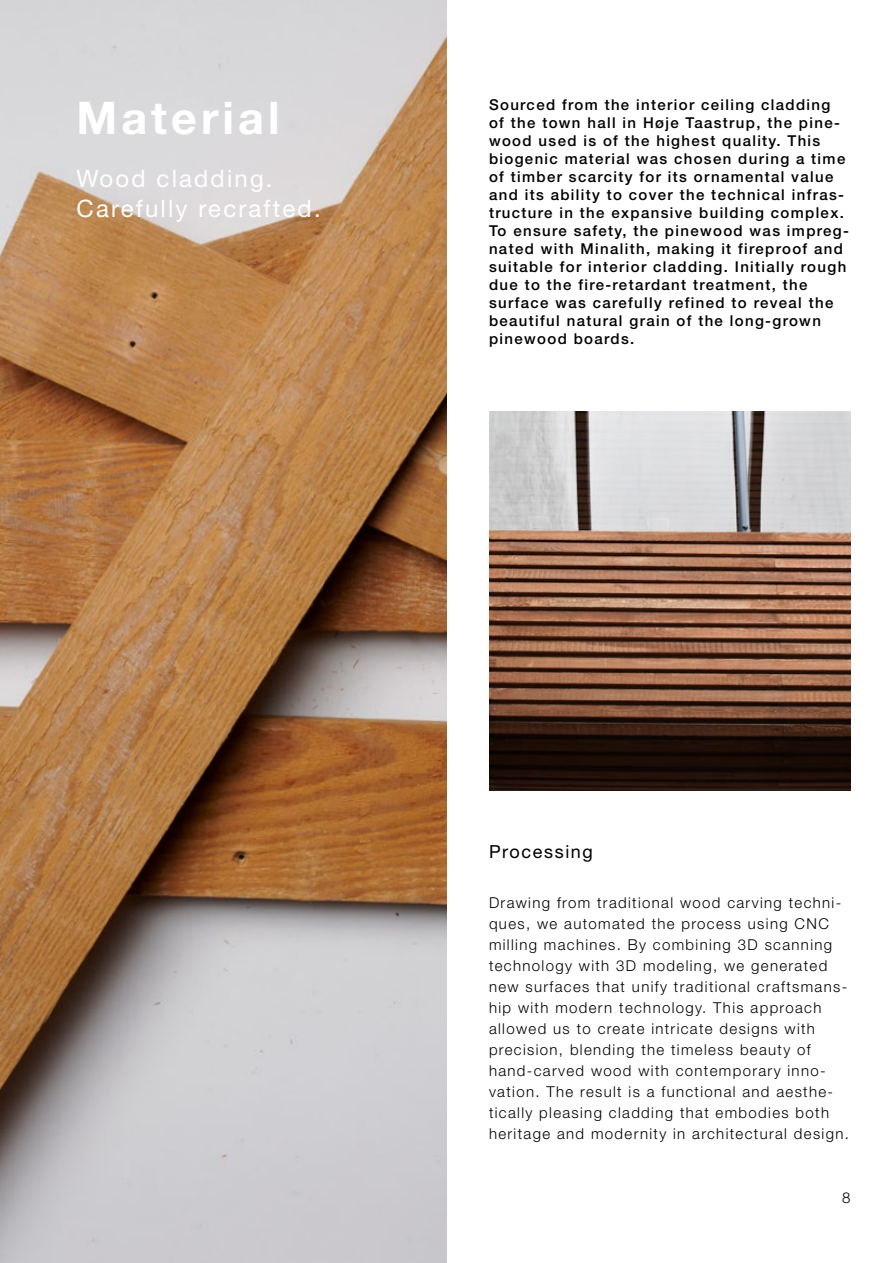
<style>
.page{position:relative;width:893px;height:1263px;background:#fff}
.page>*{position:absolute;margin:0;border:0;box-sizing:border-box;transform-origin:0 0}
.t1{font:700 45px "Helvetica Neue";letter-spacing:.09em;color:#fff}
.t2{font:24px/30px "Helvetica Neue";letter-spacing:.09em;color:#fff}
.t3{font:18px "Helvetica Neue";letter-spacing:.09em;color:#000}
.t4{font:500 15px/18px "Helvetica Neue";letter-spacing:.09em;color:#020203}
.t5{font:300 15px/21px "Helvetica Neue";letter-spacing:.09em;color:#000}
</style>
<div class="page">
<img style="left:0;top:0;width:446px;height:1263px">
<img style="left:489px;top:411px;width:361px;height:379px">
<h1 class="t1" style="left:77px;top:90px;width:205px">Material</h1>
<h2 class="t2" style="left:77px;top:163px;width:246px">Wood cladding.<br>Carefully recrafted.</h2>
<p class="t4" style="left:489px;top:96px;width:361px">Sourced from the interior ceiling cladding of the town hall in Høje Taastrup, the pine&shy;wood used is of the highest quality. This biogenic material was chosen during a time of timber scarcity for its ornamental value and its ability to cover the technical infras&shy;tructure in the expansive building complex.<br>To ensure safety, the pinewood was impreg&shy;nated with Minalith, making it fireproof and suitable for interior cladding. Initially rough due to the fire-retardant treatment, the surface was carefully refined to reveal the beautiful natural grain of the long-grown pinewood boards.</p>
<p class="t3" style="left:489px;top:840px;width:105px">Processing</p>
<p class="t5" style="left:489px;top:891px;width:361px">Drawing from traditional wood carving techni&shy;ques, we automated the process using CNC milling machines. By combining 3D scanning technology with 3D modeling, we generated new surfaces that unify traditional craftsmans&shy;hip with modern technology. This approach allowed us to create intricate designs with precision, blending the timeless beauty of hand-carved wood with contemporary inno&shy;vation. The result is a functional and aesthe&shy;tically pleasing cladding that embodies both heritage and modernity in architectural design.</p>
<p class="t5" style="left:842px;top:1187px;width:10px">8</p>
</div>
